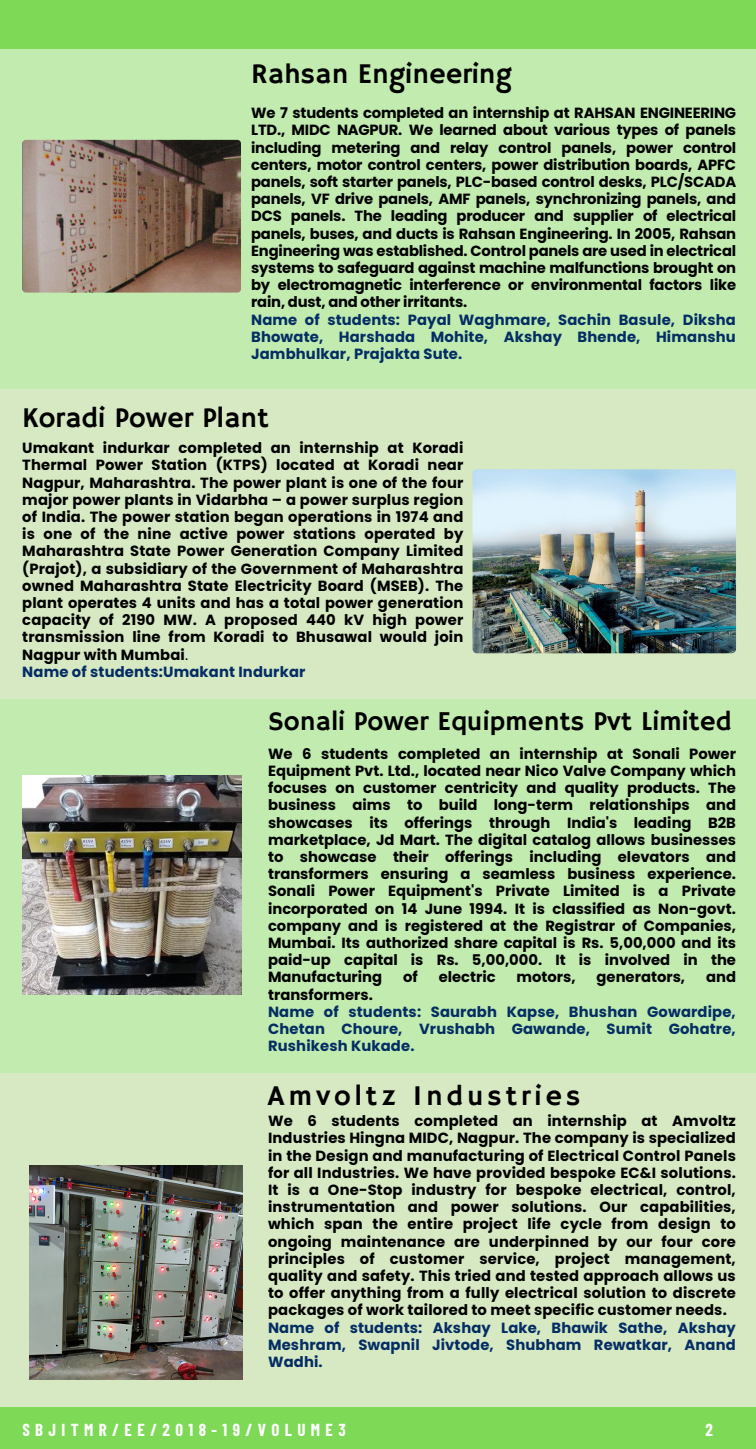
<style>
.page{position:relative;width:756px;height:1449px;background:#d7e9c3}
.page>*{position:absolute;margin:0;border:0;box-sizing:border-box;transform-origin:0 0}
.t1{font:28.53px "Hammersmith One";color:#000}
.t2{font:28.53px "Hammersmith One";letter-spacing:.135em;color:#000}
.t3{font:27.12px "Hammersmith One";color:#000}
.t4{font:700 16.97px "Barlow Condensed";letter-spacing:.315em;color:#fff}
.t5{font:700 14.7px/17.2px "Poppins";color:#000;text-align:justify}
.t6{font:700 14.7px/17.2px "Poppins";letter-spacing:.01em;color:#042d64;text-align:justify}
.s1{font-weight:400}
</style>
<div class="page">
<div style="left:0;top:699px;width:756px;height:374px;background:#c1ebaf"></div>
<img style="left:22px;top:776px;width:219px;height:218px">
<img style="left:473px;top:469px;width:263px;height:184px;border-radius:4px">
<div style="left:0;top:48px;width:756px;height:341px;background:#c1ebaf"></div>
<img style="left:22px;top:140px;width:219px;height:153px;border-radius:4px">
<img style="left:30px;top:1166px;width:213px;height:213px">
<div style="left:0;top:0;width:756px;height:48px;background:#7ed957"></div>
<div style="left:0;top:1407px;width:756px;height:42px;background:#7ed957"></div>
<p class="t1" style="left:251px;top:58px;width:263px">Rahsan Engineering</p>
<p class="t5" style="left:251px;top:104px;width:487px">We 7 students completed an internship at RAHSAN ENGINEERING LTD., MIDC NAGPUR. We learned about various types of panels including metering and relay control panels, power control centers, motor control centers, power distribution boards, APFC panels, soft starter panels, PLC-based control desks, PLC/SCADA panels, VF drive panels, AMF panels, synchronizing panels, and DCS panels. The leading producer and supplier of electrical panels, buses, and ducts is Rahsan Engineering. In 2005, Rahsan Engineering was established. Control panels are used in electrical systems to safeguard against machine malfunctions brought on by electromagnetic interference or environmental factors like rain, dust, and other irritants.</p>
<p class="t6" style="left:251px;top:311px;width:486px">Name of students: Payal Waghmare, Sachin Basule, Diksha Bhowate, Harshada Mohite, Akshay Bhende, Himanshu Jambhulkar, Prajakta Sute.</p>
<p class="t1" style="left:22px;top:401px;width:248px">Koradi Power Plant</p>
<p class="t5" style="left:22px;top:439px;width:443px">Umakant indurkar completed an internship at Koradi Thermal Power Station (KTPS) located at Koradi near Nagpur, Maharashtra. The power plant is one of the four major power plants in Vidarbha – a power surplus region of India. The power station began operations in 1974 and is one of the nine active power stations operated by Maharashtra State Power Generation Company Limited (Prajot), a subsidiary of the Government of Maharashtra owned Maharashtra State Electricity Board (MSEB). The plant operates 4 units and has a total power generation capacity of 2190 MW. A proposed 440 kV high power transmission line from Koradi to Bhusawal would join Nagpur with Mumbai<span class="s1">.</span></p>
<p class="t6" style="left:22px;top:663px;width:285px">Name of students:Umakant Indurkar</p>
<p class="t3" style="left:268px;top:705px;width:465px">Sonali Power Equipments Pvt Limited</p>
<p class="t5" style="left:268px;top:745px;width:469px">We 6 students completed an internship at Sonali Power Equipment Pvt. Ltd., located near Nico Valve Company which focuses on customer centricity and quality products. The business aims to build long-term relationships and showcases its offerings through India's leading B2B marketplace, Jd Mart. The digital catalog allows businesses to showcase their offerings including elevators and transformers ensuring a seamless business experience.<br>Sonali Power Equipment's Private Limited is a Private incorporated on 14 June 1994. It is classified as Non-govt. company and is registered at the Registrar of Companies, Mumbai. Its authorized share capital is Rs. 5,00,000 and its paid-up capital is Rs. 5,00,000. It is involved in the Manufacturing</p>
<p class="t5" style="left:403px;top:969px;width:16px">of</p>
<p class="t5" style="left:439px;top:969px;width:58px">electric</p>
<p class="t5" style="left:517px;top:969px;width:61px">motors,</p>
<p class="t5" style="left:597px;top:969px;width:90px">generators,</p>
<p class="t5" style="left:706px;top:969px;width:31px">and</p>
<p class="t5" style="left:268px;top:986px;width:106px">transformers.</p>
<p class="t6" style="left:268px;top:1003px;width:469px">Name of students: Saurabh Kapse, Bhushan Gowardipe, Chetan Choure, Vrushabh Gawande, Sumit Gohatre, Rushikesh Kukade.</p>
<p class="t2" style="left:268px;top:1079px;width:314px">Amvoltz Industries</p>
<p class="t5" style="left:268px;top:1113px;width:469px">We 6 students completed an internship at Amvoltz Industries Hingna MIDC, Nagpur. The company is specialized in the Design and manufacturing of Electrical Control Panels for all Industries. We have provided bespoke EC&amp;I solutions.<br>It is a One-Stop industry for bespoke electrical, control, instrumentation and power solutions. Our capabilities, which span the entire project life cycle from design to ongoing maintenance are underpinned by our four core principles of customer service, project management, quality and safety. This tried and tested approach allows us to offer anything from a fully electrical solution to discrete packages of work tailored to meet specific customer needs.</p>
<p class="t6" style="left:268px;top:1319px;width:469px">Name of students: Akshay Lake, Bhawik Sathe, Akshay Meshram, Swapnil Jivtode, Shubham Rewatkar, Anand Wadhi.</p>
<p class="t4" style="left:22px;top:1419px;width:325px">SBJITMR/EE/2018-19/VOLUME3</p>
<p class="t4" style="left:706px;top:1419px;width:9px">2</p>
</div>
